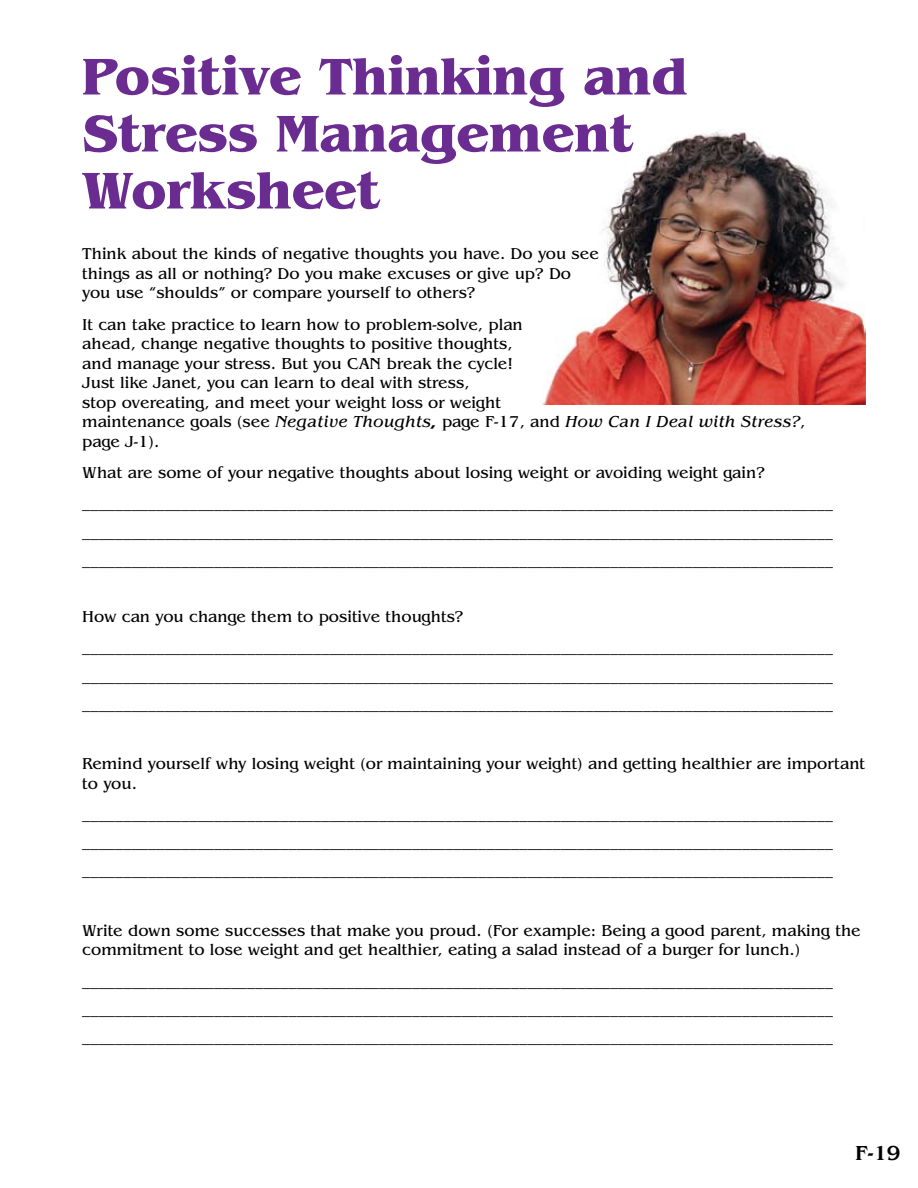
<style>
.page{position:relative;width:918px;height:1188px;background:#fff}
.page>*{position:absolute;margin:0;border:0;box-sizing:border-box;transform-origin:0 0}
.t1{font:700 54px/57px "Benguiat";color:#6a2c91}
.t2{font:500 21px "Benguiat";color:#000}
.t3{font:16.5px/19.5px "Benguiat";color:#000}
.s1{font-style:italic}
.s2{font-weight:700;font-style:italic}
</style>
<div class="page">
<img style="left:542px;top:129px;width:324px;height:276px">
<h1 class="t1" style="left:82px;top:48px;width:607px">Positive Thinking and<br>Stress Management<br>Worksheet</h1>
<p class="t3" style="left:82px;top:244px;width:518px">Think about the kinds of negative thoughts you have. Do you see things as all or nothing? Do you make excuses or give up? Do you use “shoulds” or compare yourself to others?</p>
<p class="t3" style="left:82px;top:315px;width:725px">It can take practice to learn how to problem-solve, plan<br>ahead, change negative thoughts to positive thoughts,<br>and manage your stress. But you CAN break the cycle!<br>Just like Janet, you can learn to deal with stress,<br>stop overeating, and meet your weight loss or weight<br>maintenance goals (see <span class="s1">Negative Thoughts</span><span class="s2">,</span> page F-17, and <span class="s1">How Can I Deal with Stress?</span>, page J-1).</p>
<p class="t3" style="left:82px;top:457px;width:752px;line-height:31.3px">What are some of your negative thoughts about losing weight or avoiding weight gain? ___________________________________________________________________________________________</p>
<p class="t3" style="left:82px;top:518px;width:752px;line-height:28.2px">___________________________________________________________________________________________ ___________________________________________________________________________________________</p>
<p class="t3" style="left:82px;top:601px;width:752px;line-height:31.3px">How can you change them to positive thoughts? ___________________________________________________________________________________________</p>
<p class="t3" style="left:82px;top:662px;width:752px;line-height:28.2px">___________________________________________________________________________________________ ___________________________________________________________________________________________</p>
<p class="t3" style="left:82px;top:754px;width:784px">Remind yourself why losing weight (or maintaining your weight) and getting healthier are important to you.</p>
<p class="t3" style="left:82px;top:801px;width:752px;line-height:28.2px;text-align:justify">___________________________________________________________________________________________ ___________________________________________________________________________________________ ___________________________________________________________________________________________</p>
<p class="t3" style="left:82px;top:921px;width:780px">Write down some successes that make you proud. (For example: Being a good parent, making the commitment to lose weight and get healthier, eating a salad instead of a burger for lunch.)</p>
<p class="t3" style="left:82px;top:967px;width:752px;line-height:28.2px;text-align:justify">___________________________________________________________________________________________ ___________________________________________________________________________________________ ___________________________________________________________________________________________</p>
<p class="t2" style="left:855px;top:1141px;width:47px">F-19</p>
</div>
